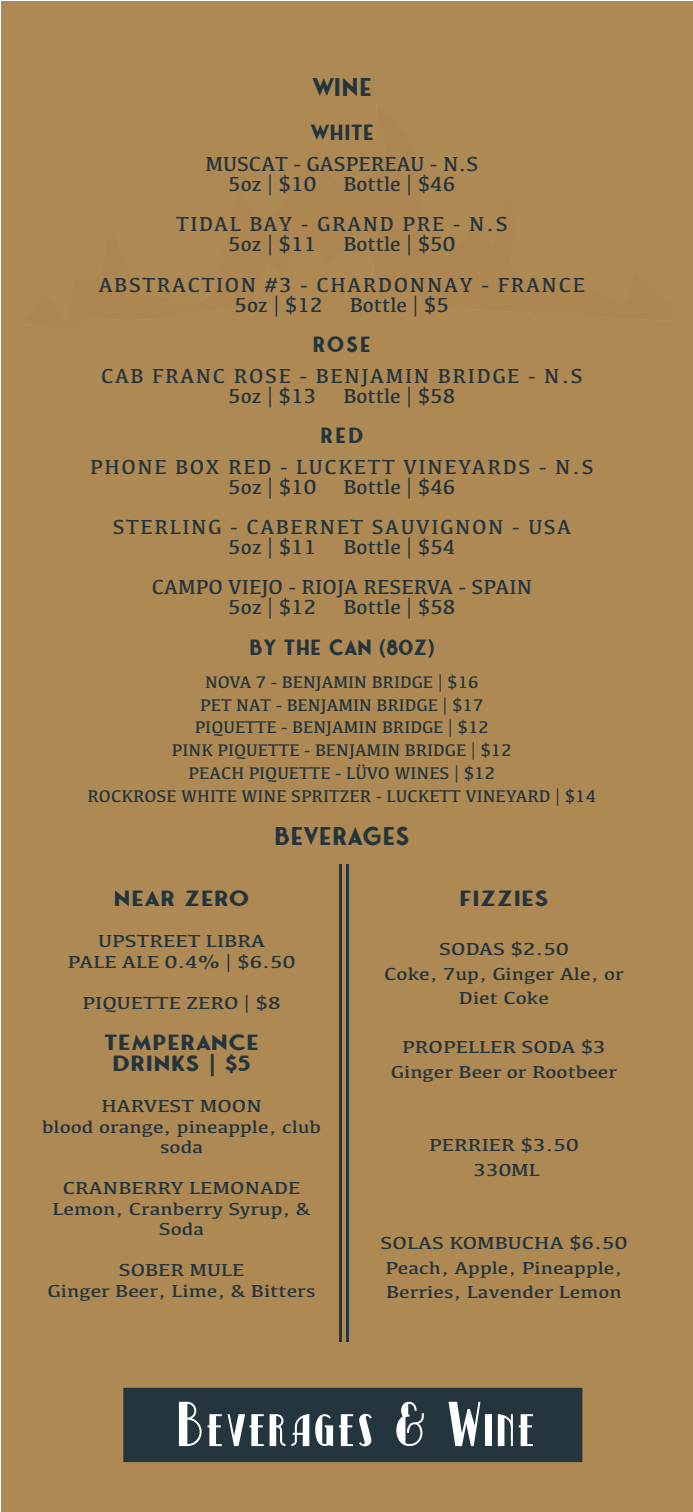
<style>
.page{position:relative;width:693px;height:1512px;background:#fff}
.page>*{position:absolute;margin:0;border:0;box-sizing:border-box;transform-origin:0 0}
.t1{font:63px "Kismet NF";letter-spacing:.05em;color:#fff}
.t2{font:24.5px "Fonseca Rounded";color:#24353d}
.t3{font:21px/40.2px "Kefa";letter-spacing:.075em;color:#24353d}
.t4{font:21px/20.1px "Kefa";color:#24353d}
.t5{font:21px "Kefa";letter-spacing:.045em;color:#24353d}
.t6{font:21px/20.5px "Fonseca Rounded";color:#24353d;text-align:center;scale:1.17 1}
.t7{font:21px "Fonseca Rounded";color:#24353d}
.t8{font:18.03px/24.5px "Kefa";color:#24353d;text-align:center;scale:1.17 1}
.t9{font:17.5px/22.8px "Kefa";color:#24353d;text-align:center}
</style>
<div class="page">
<div style="left:1px;top:1px;width:692px;height:1511px;background:#af8953"></div>
<hr style="left:347px;top:864px;width:2px;height:478px;background:#24353d">
<hr style="left:340px;top:864px;width:2px;height:478px;background:#24353d">
<div style="left:123px;top:1388px;width:459px;height:74px;background:#24353d"></div>
<h2 class="t2" style="left:311px;top:77px;width:62px">WINE</h2>
<p class="t7" style="left:310px;top:123px;width:66px">WHITE</p>
<p class="t4" style="left:228px;top:153px;width:252px;text-indent:-23px">MUSCAT - GASPEREAU - N.S<br>5oz | $10</p>
<p class="t3" style="left:176px;top:163px;width:333px;text-indent:167px">Bottle | $46<br>TIDAL BAY - GRAND PRE - N.S</p>
<p class="t5" style="left:228px;top:231px;width:90px">5oz | $11</p>
<p class="t3" style="left:99px;top:223px;width:488px;text-indent:245px">Bottle | $50<br>ABSTRACTION #3 - CHARDONNAY - FRANCE</p>
<p class="t5" style="left:235px;top:292px;width:90px">5oz | $12</p>
<p class="t5" style="left:350px;top:292px;width:101px">Bottle | $5</p>
<p class="t7" style="left:313px;top:335px;width:60px">ROSE</p>
<p class="t3" style="left:228px;top:365px;width:356px;line-height:20.1px;text-indent:-127px">CAB FRANC ROSE - BENJAMIN BRIDGE - N.S<br>5oz | $13</p>
<p class="t4" style="left:343px;top:385px;width:114px">Bottle | $58</p>
<p class="t7" style="left:320px;top:426px;width:45px">RED</p>
<p class="t3" style="left:228px;top:456px;width:367px;line-height:20.1px;text-indent:-138px">PHONE BOX RED - LUCKETT VINEYARDS - N.S<br>5oz | $10</p>
<p class="t3" style="left:113px;top:466px;width:460px;text-indent:231px">Bottle | $46<br>STERLING - CABERNET SAUVIGNON - USA</p>
<p class="t5" style="left:228px;top:534px;width:90px">5oz | $11</p>
<p class="t4" style="left:152px;top:526px;width:382px;line-height:40.2px;text-indent:192px">Bottle | $54<br>CAMPO VIEJO - RIOJA RESERVA - SPAIN</p>
<p class="t5" style="left:228px;top:594px;width:90px">5oz | $12</p>
<p class="t4" style="left:343px;top:597px;width:114px">Bottle | $58</p>
<p class="t7" style="left:249px;top:638px;width:187px">BY THE CAN (80Z)</p>
<p class="t9" style="left:88px;top:670px;width:510px">NOVA 7 - BENJAMIN BRIDGE | $16<br>PET NAT - BENJAMIN BRIDGE | $17<br>PIQUETTE - BENJAMIN BRIDGE | $12<br>PINK PIQUETTE - BENJAMIN BRIDGE | $12<br>PEACH PIQUETTE - LÜVO WINES | $12<br>ROCKROSE WHITE WINE SPRITZER - LUCKETT VINEYARD | $14</p>
<h2 class="t2" style="left:274px;top:826px;width:137px">BEVERAGES</h2>
<p class="t6" style="left:114px;top:890px;width:117px">NEAR ZERO</p>
<p class="t8" style="left:68px;top:931px;width:196px;line-height:20.5px">UPSTREET LIBRA<br>PALE ALE 0.4% | $6.50</p>
<p class="t8" style="left:83px;top:990px;width:171px">PIQUETTE ZERO | $8</p>
<p class="t6" style="left:104px;top:1034px;width:135px">TEMPERANCE<br>DRINKS | $5</p>
<p class="t8" style="left:42px;top:1095px;width:240px;line-height:20.5px">HARVEST MOON<br>blood orange, pineapple, club soda</p>
<p class="t8" style="left:53px;top:1177px;width:222px;line-height:20.5px">CRANBERRY LEMONADE<br>Lemon, Cranberry Syrup, &amp;<br>Soda</p>
<p class="t8" style="left:48px;top:1260px;width:231px;line-height:20.5px">SOBER MULE<br>Ginger Beer, Lime, &amp; Bitters</p>
<p class="t6" style="left:459px;top:890px;width:78px">FIZZIES</p>
<p class="t8" style="left:384px;top:936px;width:206px">SODAS $2.50<br>Coke, 7up, Ginger Ale, or<br>Diet Coke</p>
<p class="t8" style="left:391px;top:1034px;width:195px">PROPELLER SODA $3<br>Ginger Beer or Rootbeer</p>
<p class="t8" style="left:429px;top:1132px;width:129px">PERRIER $3.50<br>330ML</p>
<p class="t8" style="left:381px;top:1230px;width:212px;text-align:left">SOLAS KOMBUCHA $6.50<br>Peach, Apple, Pineapple,<br>Berries, Lavender Lemon</p>
<h1 class="t1" style="left:177px;top:1396px;width:359px">Beverages &amp; Wine</h1>
</div>
